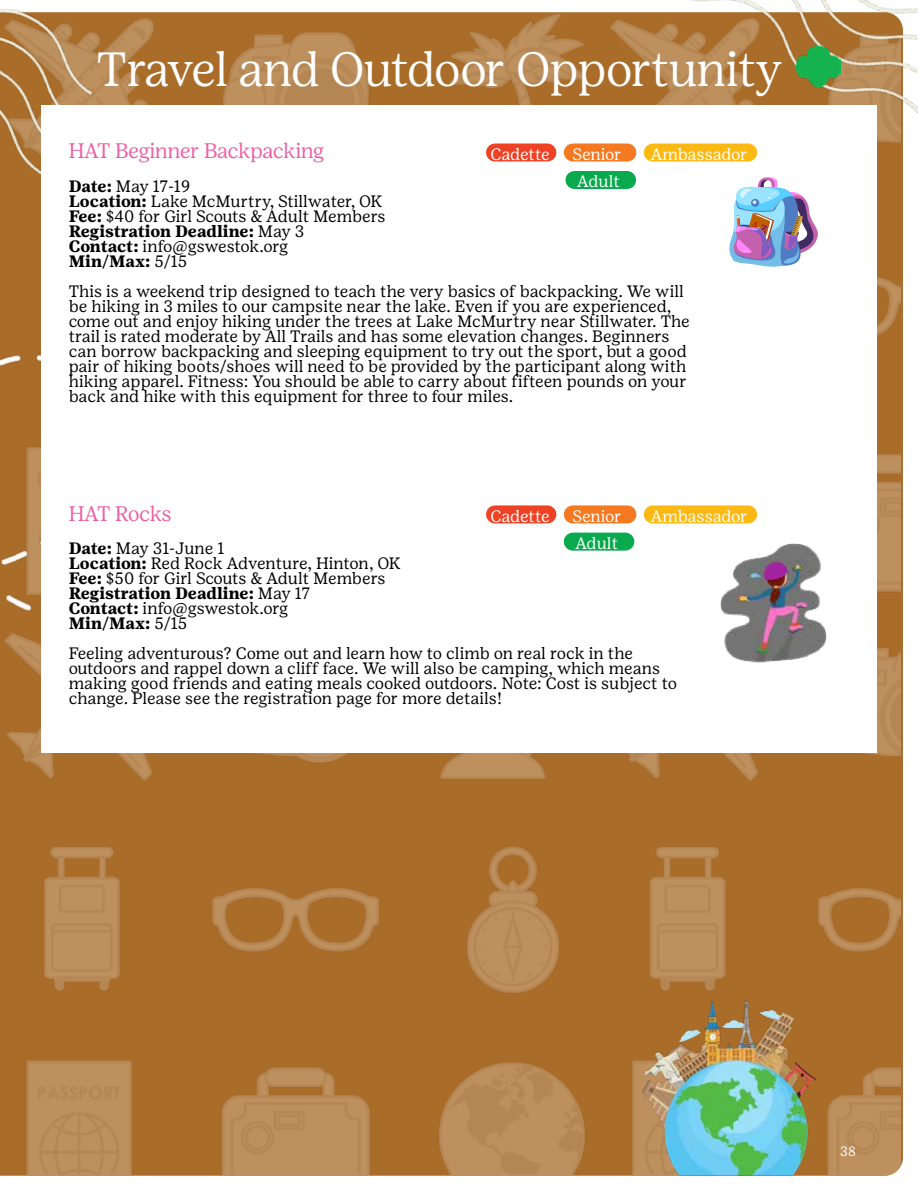
<style>
.page{position:relative;width:918px;height:1188px;background:#fff}
.page>*{position:absolute;margin:0;border:0;box-sizing:border-box;transform-origin:0 0}
.t1{font:300 48px "Girl Scout Display";color:#fff}
.t2{font:300 21px "Girl Scout Display";color:#ef5ba1}
.t3{font:16.5px/15px "Girl Scout Text";color:#000}
.t4{font:16.5px/15px "Girl Scout Text";letter-spacing:-.02em;color:#000}
.t5{font:16.5px "Girl Scout Text";letter-spacing:-.005em;color:#fff}
.t6{font:13.5px "Girl Scout Text";color:#fff}
.s1{font-weight:700}
</style>
<div class="page">
<img style="left:4px;top:14px;width:896px;height:1160px">
<img style="left:0;top:317px;width:321px;height:444px">
<img style="left:0;top:8px;width:144px;height:264px">
<div style="left:41px;top:105px;width:836px;height:648px;background:#fff"></div>
<img style="left:608px;top:0;width:310px;height:267px">
<div style="left:573px;top:144px;width:54px;height:18px;background:#f47920"></div>
<div style="left:653px;top:144px;width:95px;height:18px;background:#fdb913"></div>
<div style="left:495px;top:144px;width:52px;height:18px;background:#ef4123"></div>
<img style="left:797px;top:46px;width:44px;height:41px">
<div style="left:573px;top:505px;width:54px;height:18px;background:#f47920"></div>
<div style="left:495px;top:505px;width:52px;height:18px;background:#ef4123"></div>
<img style="left:622px;top:982px;width:221px;height:194px">
<svg style="left:727px;top:175px;width:92px;height:92px"></svg>
<img style="left:626px;top:492px;width:277px;height:220px">
<div style="left:574px;top:171px;width:53px;height:18px;background:#09a94e"></div>
<div style="left:573px;top:533px;width:52px;height:18px;background:#09a94e"></div>
<h1 class="t1" style="left:97px;top:40px;width:687px">Travel and Outdoor Opportunity</h1>
<p class="t2" style="left:69px;top:138px;width:257px">HAT Beginner Backpacking</p>
<p class="t5" style="left:490px;top:144px;width:61px">Cadette</p>
<p class="t5" style="left:573px;top:144px;width:51px">Senior</p>
<p class="t5" style="left:651px;top:144px;width:98px">Ambassador</p>
<p class="t5" style="left:577px;top:172px;width:44px">Adult</p>
<p class="t4" style="left:69px;top:178px;width:318px"><span class="s1">Date:</span> May 17-19<br><span class="s1">Location:</span> Lake McMurtry, Stillwater, OK<br><span class="s1">Fee:</span> $40 for Girl Scouts &amp; Adult Members<br><span class="s1">Registration Deadline:</span> May 3<br><span class="s1">Contact:</span> info@gswestok.org<br><span class="s1">Min/Max:</span> 5/15</p>
<p class="t3" style="left:69px;top:283px;width:623px">This is a weekend trip designed to teach the very basics of backpacking. We will be hiking in 3 miles to our campsite near the lake. Even if you are experienced, come out and enjoy hiking under the trees at Lake McMurtry near Stillwater. The trail is rated moderate by All Trails and has some elevation changes. Beginners can borrow backpacking and sleeping equipment to try out the sport, but a good pair of hiking boots/shoes will need to be provided by the participant along with hiking apparel. Fitness: You should be able to carry about fifteen pounds on your back and hike with this equipment for three to four miles.</p>
<p class="t2" style="left:69px;top:501px;width:104px">HAT Rocks</p>
<p class="t5" style="left:490px;top:506px;width:61px">Cadette</p>
<p class="t5" style="left:573px;top:506px;width:51px">Senior</p>
<p class="t5" style="left:651px;top:506px;width:98px">Ambassador</p>
<p class="t5" style="left:575px;top:533px;width:44px">Adult</p>
<p class="t4" style="left:69px;top:541px;width:334px"><span class="s1">Date:</span> May 31-June 1<br><span class="s1">Location:</span> Red Rock Adventure, Hinton, OK<br><span class="s1">Fee:</span> $50 for Girl Scouts &amp; Adult Members<br><span class="s1">Registration Deadline:</span> May 17<br><span class="s1">Contact:</span> info@gswestok.org<br><span class="s1">Min/Max:</span> 5/15</p>
<p class="t3" style="left:69px;top:646px;width:610px">Feeling adventurous? Come out and learn how to climb on real rock in the outdoors and rappel down a cliff face. We will also be camping, which means making good friends and eating meals cooked outdoors. Note: Cost is subject to change. Please see the registration page for more details!</p>
<p class="t6" style="left:840px;top:1143px;width:17px">38</p>
</div>
